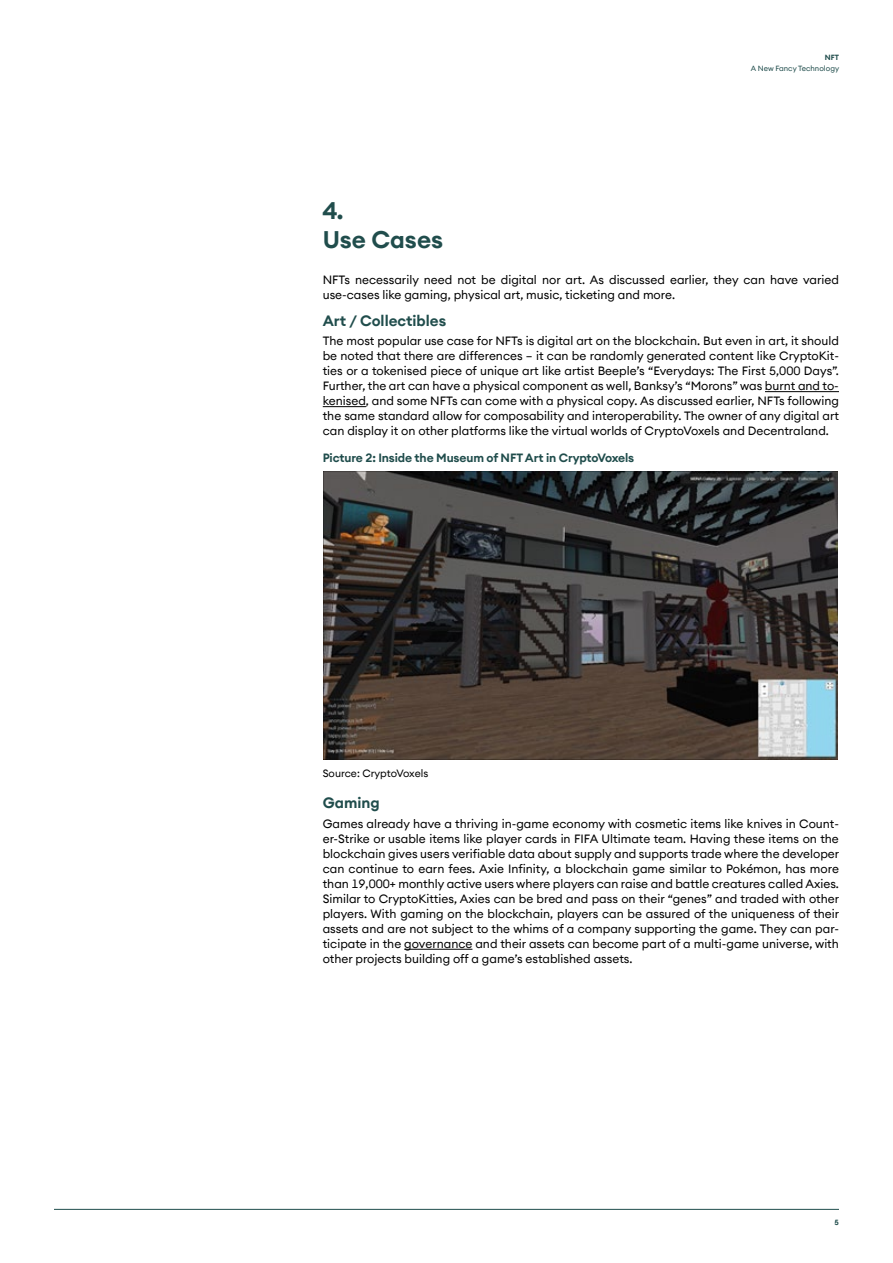
<style>
.page{position:relative;width:893px;height:1263px;background:#fff}
.page>*{position:absolute;margin:0;border:0;box-sizing:border-box;transform-origin:0 0}
.t1{font:600 24px/28.8px "Seba Euclid";color:#204d4c}
.t2{font:600 15px "Seba Euclid";color:#204d4c}
.t3{font:12px/15px "Seba Euclid";color:#000;text-align:justify}
.t4{font:600 12px "Seba Euclid";letter-spacing:-.01em;color:#204d4c}
.t5{font:10.5px "Seba Euclid";color:#000}
.t6{font:7.5px "Seba Euclid";color:#204d4c}
.t7{font:600 7.5px "Seba Euclid";color:#204d4c}
</style>
<div class="page">
<hr style="left:54px;top:1209px;width:785px;height:1px;background:#204d4c">
<hr style="left:765px;top:391px;width:74px;height:1px;background:#000">
<hr style="left:323px;top:406px;width:43px;height:1px;background:#000">
<hr style="left:404px;top:949px;width:68px;height:1px;background:#000">
<img style="left:323px;top:471px;width:515px;height:288px">
<p class="t7" style="left:825px;top:53px;width:16px">NFT</p>
<p class="t6" style="left:751px;top:63px;width:90px">A New Fancy Technology</p>
<h1 class="t1" style="left:323px;top:196px;width:122px">4.<br>Use Cases</h1>
<p class="t3" style="left:323px;top:272px;width:518px">NFTs necessarily need not be digital nor art. As discussed earlier, they can have varied use-cases like gaming, physical art, music, ticketing and more.</p>
<p class="t2" style="left:323px;top:311px;width:125px">Art / Collectibles</p>
<p class="t3" style="left:323px;top:333px;width:518px">The most popular use case for NFTs is digital art on the blockchain. But even in art, it should be noted that there are differences – it can be randomly generated content like CryptoKit&shy;ties or a tokenised piece of unique art like artist Beeple’s “Everydays: The First 5,000 Days”.<br>Further, the art can have a physical component as well, Banksy’s “Morons” was burnt and to&shy;kenised, and some NFTs can come with a physical copy. As discussed earlier, NFTs following the same standard allow for composability and interoperability. The owner of any digital art can display it on other platforms like the virtual worlds of CryptoVoxels and Decentraland.</p>
<p class="t4" style="left:323px;top:450px;width:313px">Picture 2: Inside the Museum of NFT Art in CryptoVoxels</p>
<p class="t5" style="left:323px;top:766px;width:107px">Source: CryptoVoxels</p>
<p class="t2" style="left:323px;top:793px;width:59px">Gaming</p>
<p class="t3" style="left:323px;top:816px;width:518px">Games already have a thriving in-game economy with cosmetic items like knives in Count&shy;er-Strike or usable items like player cards in FIFA Ultimate team. Having these items on the blockchain gives users verifiable data about supply and supports trade where the developer can continue to earn fees. Axie Infinity, a blockchain game similar to Pokémon, has more than 19,000+ monthly active users where players can raise and battle creatures called Axies.<br>Similar to CryptoKitties, Axies can be bred and pass on their “genes” and traded with other players. With gaming on the blockchain, players can be assured of the uniqueness of their assets and are not subject to the whims of a company supporting the game. They can par&shy;ticipate in the governance and their assets can become part of a multi-game universe, with other projects building off a game’s established assets.</p>
<p class="t7" style="left:834px;top:1217px;width:6px">5</p>
</div>
